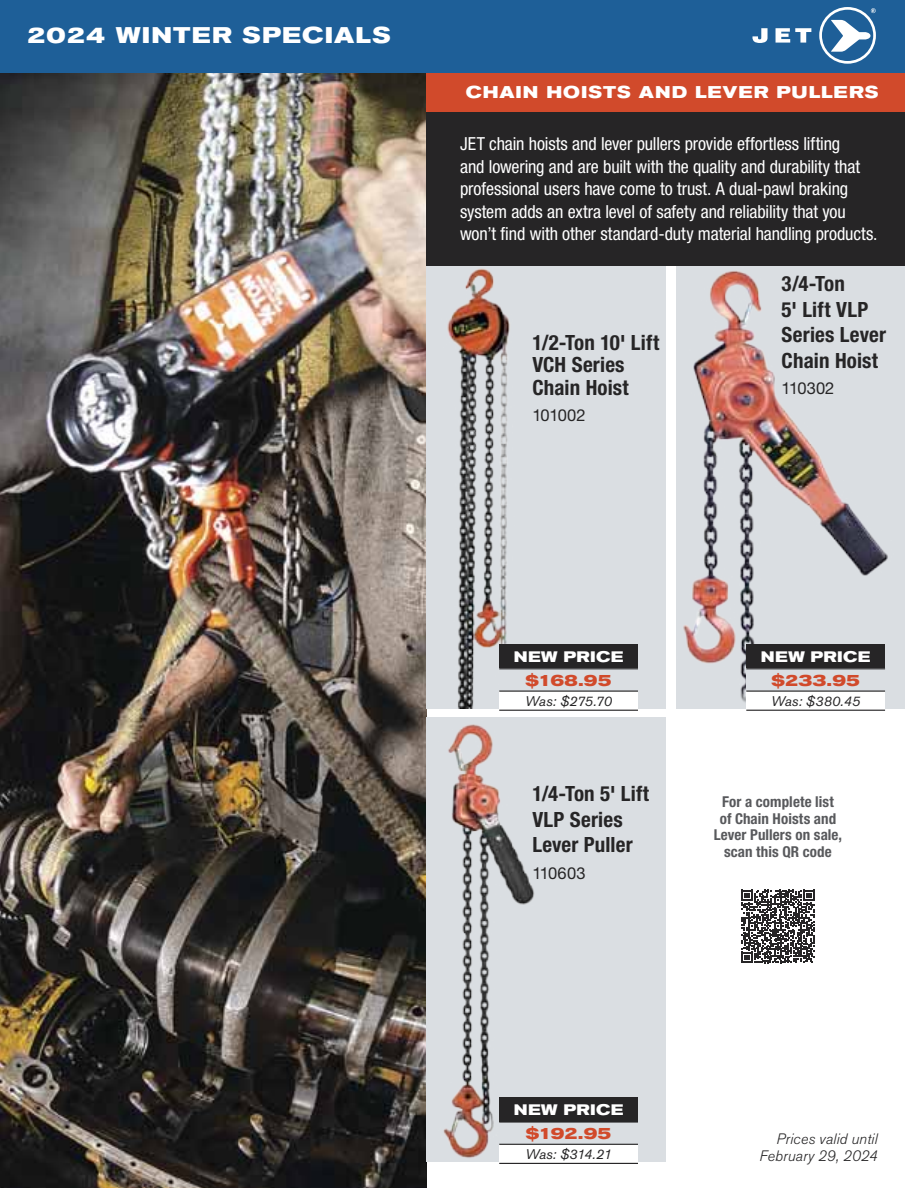
<style>
.page{position:relative;width:918px;height:1188px;background:#fff}
.page>*{position:absolute;margin:0;border:0;box-sizing:border-box;transform-origin:0 0}
.t1{font:700 expanded 22.5px "Akzidenz Grotesk BQ";letter-spacing:.055em;color:#fff}
.t2{font:700 condensed 21px/25.5px "Helvetica Neue LT Std";letter-spacing:.01em;color:#262526}
.t3{font:condensed 18px/22.5px "Helvetica Neue LT Std";letter-spacing:-.005em;color:#fff}
.t4{font:700 expanded 16.95px "Akzidenz Grotesk BQ";letter-spacing:.06em;color:#fff}
.t5{font:16.5px "Helvetica Neue LT Std";color:#262526}
.t6{font:700 expanded 16.2px "Akzidenz Grotesk BQ";letter-spacing:-.005em;color:#d14a2b}
.t7{font:700 expanded 15.15px "Akzidenz Grotesk BQ";letter-spacing:.03em;color:#fff}
.t8{font:700 condensed 15px/16.5px "Helvetica Neue LT Std";letter-spacing:.005em;color:#58595c;text-align:center}
.t9{font:italic 300 15px/16.5px "Akzidenz Grotesk BQ";letter-spacing:.01em;color:#262526;text-align:right}
.t10{font:italic 13.95px "Akzidenz Grotesk BQ";letter-spacing:-.02em;color:#262526}
</style>
<div class="page">
<img style="left:0;top:73px;width:426px;height:1114px">
<div style="left:0;top:0;width:904px;height:73px;background:#1e5f98"></div>
<div style="left:426px;top:73px;width:478px;height:39px;background:#d14a2b"></div>
<svg style="left:752px;top:28px;width:16px;height:15px"></svg>
<svg style="left:776px;top:28px;width:35px;height:15px"></svg>
<svg style="left:819px;top:7px;width:57px;height:57px"></svg>
<div style="left:426px;top:266px;width:240px;height:442px;background:#dadee2"></div>
<img style="left:447px;top:268px;width:63px;height:440px">
<div style="left:676px;top:266px;width:228px;height:442px;background:#dadee2"></div>
<img style="left:683px;top:271px;width:205px;height:432px">
<div style="left:426px;top:717px;width:240px;height:445px;background:#dadee2"></div>
<img style="left:443px;top:724px;width:92px;height:434px">
<div style="left:499px;top:644px;width:139px;height:25px;background:#262526"></div>
<div style="left:499px;top:669px;width:139px;height:22px;background:#dadee2"></div>
<div style="left:499px;top:691px;width:139px;height:19px;background:#fff"></div>
<hr style="left:499px;top:691px;width:139px;height:1px;background:#262526">
<hr style="left:499px;top:710px;width:139px;height:1px;background:#262526">
<div style="left:499px;top:1097px;width:139px;height:25px;background:#262526"></div>
<div style="left:499px;top:1122px;width:139px;height:22px;background:#dadee2"></div>
<div style="left:499px;top:1144px;width:139px;height:19px;background:#fff"></div>
<hr style="left:499px;top:1121px;width:139px;height:2px;background:#262526">
<hr style="left:499px;top:1144px;width:139px;height:1px;background:#262526">
<hr style="left:499px;top:1163px;width:139px;height:1px;background:#262526">
<div style="left:746px;top:644px;width:139px;height:25px;background:#262526"></div>
<div style="left:746px;top:669px;width:139px;height:22px;background:#dadee2"></div>
<div style="left:746px;top:691px;width:139px;height:19px;background:#fff"></div>
<hr style="left:746px;top:691px;width:139px;height:1px;background:#262526">
<hr style="left:746px;top:710px;width:139px;height:1px;background:#262526">
<div style="left:426px;top:112px;width:478px;height:154px;background:#262526"></div>
<svg style="left:741px;top:890px;width:74px;height:73px"></svg>
<p class="t1" style="left:27px;top:27px;width:365px">2024 WINTER SPECIALS</p>
<p class="t4" style="left:466px;top:86px;width:414px">CHAIN HOISTS AND LEVER PULLERS</p>
<p class="t3" style="left:460px;top:134px;width:419px">JET chain hoists and lever pullers provide effortless lifting<br>and lowering and are built with the quality and durability that professional users have come to trust. A dual-pawl braking system adds an extra level of safety and reliability that you won’t find with other standard-duty material handling products.</p>
<p class="t2" style="left:532px;top:333px;width:128px;line-height:22.5px">1/2-Ton 10' Lift<br>VCH Series<br>Chain Hoist</p>
<p class="t5" style="left:532px;top:406px;width:55px">101002</p>
<p class="t2" style="left:782px;top:273px;width:106px">3/4-Ton<br>5' Lift VLP<br>Series Lever<br>Chain Hoist</p>
<p class="t5" style="left:782px;top:379px;width:54px">110302</p>
<p class="t7" style="left:514px;top:651px;width:111px">NEW PRICE</p>
<p class="t6" style="left:526px;top:674px;width:87px">$168.95</p>
<p class="t10" style="left:525px;top:692px;width:88px">Was: $275.70</p>
<p class="t2" style="left:532px;top:783px;width:118px">1/4-Ton 5' Lift<br>VLP Series<br>Lever Puller</p>
<p class="t5" style="left:532px;top:864px;width:55px">110603</p>
<p class="t7" style="left:761px;top:651px;width:111px">NEW PRICE</p>
<p class="t6" style="left:771px;top:674px;width:90px">$233.95</p>
<p class="t10" style="left:771px;top:692px;width:90px">Was: $380.45</p>
<p class="t8" style="left:714px;top:795px;width:130px">For a complete list<br>of Chain Hoists and<br>Lever Pullers on sale, scan this QR code</p>
<p class="t7" style="left:514px;top:1104px;width:111px">NEW PRICE</p>
<p class="t6" style="left:526px;top:1127px;width:87px">$192.95</p>
<p class="t10" style="left:525px;top:1146px;width:88px">Was: $314.21</p>
<p class="t9" style="left:759px;top:1131px;width:120px">Prices valid until<br>February 29, 2024</p>
</div>
